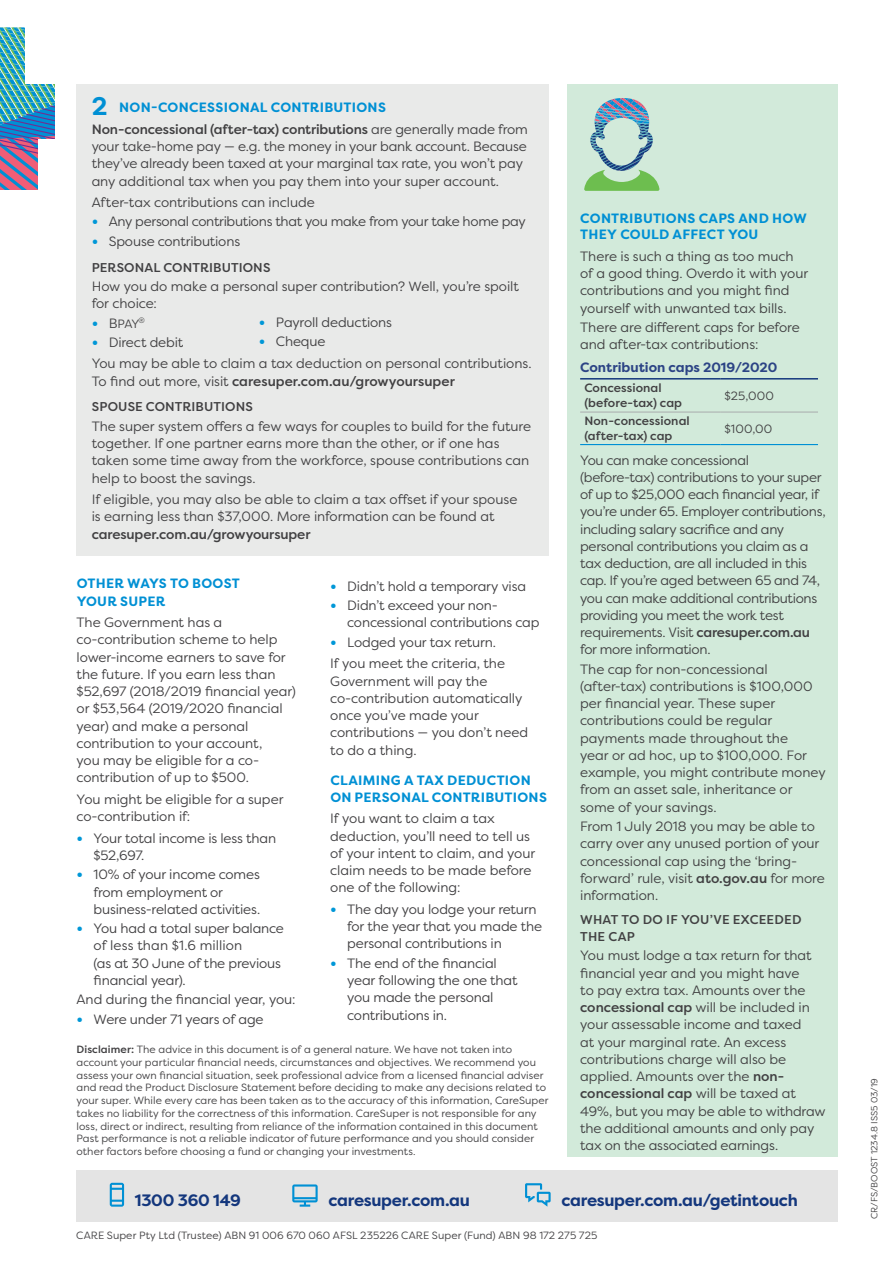
<style>
.page{position:relative;width:893px;height:1263px;background:#fff}
.page>*{position:absolute;margin:0;border:0;box-sizing:border-box;transform-origin:0 0}
.t1{font:700 16.5px "Filson Pro";letter-spacing:-.02em;color:#14377d}
.t2{font:13.5px/17.2px "Filson Pro";letter-spacing:-.01em;color:#414042}
.t3{font:500 13.5px/21.5px "Filson Pro";letter-spacing:-.01em;color:#414042}
.t4{font:700 13.5px/17.2px "Filson Pro";letter-spacing:.02em;color:#0090d4}
.t5{font:700 13.5px "Filson Pro";color:#2c4485}
.t6{font:500 12.75px/17.2px "Filson Pro";letter-spacing:.015em;color:#414042}
.t7{font:500 12px/15px "Filson Pro";letter-spacing:.005em;color:#414042}
.t8{font:12px "Filson Pro";letter-spacing:.01em;color:#414042}
.t9{font:10.5px/12.8px "Filson Pro";letter-spacing:.005em;color:#414042}
.t10{font:9px "Filson Pro";letter-spacing:.005em;color:#414042}
.s1{font-weight:700;font-size:25.5px;color:#0090d4}
.s2{font-weight:700;color:#0090d4}
.s3{font-weight:400}
.s4{font-weight:700;font-size:16.5px;color:#0097d7}
.s5{font-size:13.5px}
.s6{font-weight:500}
</style>
<div class="page">
<div style="left:77px;top:84px;width:472px;height:472px;background:#e9eae9"></div>
<svg style="left:0;top:27px;width:55px;height:163px"></svg>
<div style="left:25px;top:26px;width:61px;height:58px;background:#fff"></div>
<div style="left:38px;top:139px;width:37px;height:56px;background:#fff"></div>
<div style="left:567px;top:84px;width:270px;height:1073px;background:#d2eada"></div>
<div style="left:77px;top:1170px;width:761px;height:52px;background:#e4e4e4"></div>
<svg style="left:110px;top:1183px;width:14px;height:24px"></svg>
<svg style="left:292px;top:1184px;width:26px;height:23px"></svg>
<svg style="left:525px;top:1183px;width:26px;height:24px"></svg>
<hr style="left:580px;top:378px;width:140px;height:2px;background:#14377d">
<hr style="left:720px;top:378px;width:98px;height:2px;background:#14377d">
<hr style="left:580px;top:412px;width:140px;height:1px;background:#a9abac">
<hr style="left:720px;top:412px;width:98px;height:1px;background:#a9abac">
<hr style="left:580px;top:444px;width:140px;height:1px;background:#0090d4">
<hr style="left:720px;top:444px;width:98px;height:1px;background:#0090d4">
<img style="left:584px;top:98px;width:76px;height:93px">
<p class="t3" style="left:92px;top:97px;width:438px"><span class="s1">2</span> <span class="s2">NON-CONCESSIONAL CONTRIBUTIONS<br></span>Non-concessional (after-tax) contributions <span class="s3">are generally made from</span></p>
<p class="t2" style="left:92px;top:137px;width:437px">your take-home pay — e.g. the money in your bank account. Because they’ve already been taxed at your marginal tax rate, you won’t pay any additional tax when you pay them into your super account.</p>
<p class="t2" style="left:92px;top:193px;width:225px">After-tax contributions can include</p>
<p class="t2" style="left:92px;top:213px;width:436px"><span class="s4">•</span> Any personal contributions that you make from your take home pay</p>
<p class="t2" style="left:92px;top:232px;width:150px"><span class="s4">•</span> Spouse contributions</p>
<p class="t6" style="left:92px;top:258px;width:180px">PERSONAL CONTRIBUTIONS</p>
<p class="t2" style="left:92px;top:277px;width:429px">How you do make a personal super contribution? Well, you’re spoilt for choice:</p>
<p class="t8" style="left:92px;top:315px;width:55px"><span class="s4">•</span> <span class="s5">B</span>PAY<sup>®</sup></p>
<p class="t2" style="left:92px;top:331px;width:441px;line-height:21.5px"><span class="s4">•</span> Direct debit<br>You may be able to claim a tax deduction on personal contributions.</p>
<p class="t3" style="left:92px;top:370px;width:365px"><span class="s3">To find out more, visit</span> caresuper.com.au/growyoursuper</p>
<p class="t6" style="left:92px;top:398px;width:163px">SPOUSE CONTRIBUTIONS</p>
<p class="t2" style="left:92px;top:417px;width:441px">The super system offers a few ways for couples to build for the future together. If one partner earns more than the other, or if one has taken some time away from the workforce, spouse contributions can help to boost the savings.</p>
<p class="t2" style="left:92px;top:490px;width:427px">If eligible, you may also be able to claim a tax offset if your spouse is earning less than $37,000. More information can be found at</p>
<p class="t3" style="left:92px;top:524px;width:220px">caresuper.com.au/growyoursuper</p>
<p class="t2" style="left:330px;top:577px;width:197px"><span class="s4">•</span> Didn’t hold a temporary visa</p>
<p class="t2" style="left:347px;top:596px;width:194px;text-indent:-17px"><span class="s4">•</span> Didn’t exceed your non&shy;concessional contributions cap</p>
<p class="t2" style="left:330px;top:631px;width:176px;line-height:21.5px"><span class="s4">•</span> Lodged your tax return.<br>If you meet the criteria, the</p>
<p class="t2" style="left:330px;top:672px;width:199px">Government will pay the co-contribution automatically once you’ve made your contributions — you don’t need to do a thing.</p>
<p class="t4" style="left:330px;top:771px;width:218px">CLAIMING A TAX DEDUCTION<br>ON PERSONAL CONTRIBUTIONS</p>
<p class="t2" style="left:330px;top:810px;width:206px">If you want to claim a tax deduction, you’ll need to tell us of your intent to claim, and your claim needs to be made before one of the following:</p>
<p class="t2" style="left:347px;top:900px;width:196px;text-indent:-17px"><span class="s4">•</span> The day you lodge your return for the year that you made the personal contributions in</p>
<p class="t2" style="left:347px;top:954px;width:172px;text-indent:-17px"><span class="s4">•</span> The end of the financial year following the one that you made the personal contributions in.</p>
<p class="t4" style="left:580px;top:210px;width:228px;line-height:16.5px">CONTRIBUTIONS CAPS AND HOW<br>THEY COULD AFFECT YOU</p>
<p class="t2" style="left:580px;top:247px;width:230px">There is such a thing as too much of a good thing. Overdo it with your contributions and you might find yourself with unwanted tax bills.</p>
<p class="t2" style="left:580px;top:318px;width:221px">There are different caps for before and after-tax contributions:</p>
<p class="t5" style="left:580px;top:359px;width:199px">Contribution caps 2019/2020</p>
<p class="t7" style="left:584px;top:380px;width:99px">Concessional (before-tax) cap</p>
<p class="t8" style="left:724px;top:388px;width:51px">$25,000</p>
<p class="t7" style="left:584px;top:413px;width:107px">Non-concessional (after-tax) cap</p>
<p class="t8" style="left:724px;top:421px;width:49px">$100,00</p>
<p class="t2" style="left:580px;top:451px;width:247px">You can make concessional (before-tax) contributions to your super of up to $25,000 each financial year, if you’re under 65. Employer contributions, including salary sacrifice and any personal contributions you claim as a tax deduction, are all included in this cap. If you’re aged between 65 and 74, you can make additional contributions providing you meet the work test requirements. Visit <span class="s6">caresuper.com.au </span>for more information.</p>
<p class="t2" style="left:580px;top:660px;width:247px">The cap for non-concessional (after-tax) contributions is $100,000 per financial year. These super contributions could be regular payments made throughout the<br>year or ad hoc, up to $100,000. For example, you might contribute money from an asset sale, inheritance or some of your savings.</p>
<p class="t2" style="left:580px;top:817px;width:246px">From 1 July 2018 you may be able to carry over any unused portion of your concessional cap using the ‘bring&shy;forward’ rule, visit <span class="s6">ato.gov.au</span> for more information.</p>
<p class="t6" style="left:580px;top:910px;width:223px">WHAT TO DO IF YOU’VE EXCEEDED<br>THE CAP</p>
<p class="t2" style="left:580px;top:947px;width:247px">You must lodge a tax return for that financial year and you might have<br>to pay extra tax. Amounts over the <span class="s6">concessional cap</span> will be included in your assessable income and taxed<br>at your marginal rate. An excess contributions charge will also be applied. Amounts over the <span class="s6">non&shy;concessional cap</span> will be taxed at 49%, but you may be able to withdraw the additional amounts and only pay tax on the associated earnings.</p>
<p class="t2" style="left:259px;top:313px;width:135px"><span class="s4">•</span> Payroll deductions</p>
<p class="t2" style="left:259px;top:333px;width:68px"><span class="s4">•</span> Cheque</p>
<p class="t4" style="left:77px;top:575px;width:165px">OTHER WAYS TO BOOST<br>YOUR SUPER</p>
<p class="t2" style="left:77px;top:613px;width:221px">The Government has a co-contribution scheme to help lower-income earners to save for the future. If you earn less than $52,697 (2018/2019 financial year) or $53,564 (2019/2020 financial year) and make a personal contribution to your account,<br>you may be eligible for a co&shy;contribution of up to $500.</p>
<p class="t2" style="left:77px;top:790px;width:208px">You might be eligible for a super co-contribution if:</p>
<p class="t2" style="left:94px;top:829px;width:184px;text-indent:-17px"><span class="s4">•</span> Your total income is less than $52,697.</p>
<p class="t2" style="left:94px;top:865px;width:168px;text-indent:-17px"><span class="s4">•</span> 10% of your income comes from employment or business-related activities.</p>
<p class="t2" style="left:94px;top:919px;width:192px;text-indent:-17px"><span class="s4">•</span> You had a total super balance of less than $1.6 million<br>(as at 30 June of the previous financial year).</p>
<p class="t2" style="left:77px;top:990px;width:220px">And during the financial year, you:</p>
<p class="t2" style="left:77px;top:1010px;width:189px"><span class="s4">•</span> Were under 71 years of age</p>
<p class="t9" style="left:77px;top:1043px;width:473px"><span class="s6">Disclaimer:</span> The advice in this document is of a general nature. We have not taken into account your particular financial needs, circumstances and objectives. We recommend you assess your own financial situation, seek professional advice from a licensed financial adviser and read the Product Disclosure Statement before deciding to make any decisions related to your super. While every care has been taken as to the accuracy of this information, CareSuper takes no liability for the correctness of this information. CareSuper is not responsible for any loss, direct or indirect, resulting from reliance of the information contained in this document Past performance is not a reliable indicator of future performance and you should consider other factors before choosing a fund or changing your investments.</p>
<p class="t1" style="left:135px;top:1190px;width:107px">1300 360 149</p>
<p class="t1" style="left:328px;top:1190px;width:143px">caresuper.com.au</p>
<p class="t1" style="left:561px;top:1190px;width:238px">caresuper.com.au/getintouch</p>
<p class="t9" style="left:76px;top:1229px;width:523px">CARE Super Pty Ltd (Trustee) ABN 91 006 670 060 AFSL 235226 CARE Super (Fund) ABN 98 172 275 725</p>
<p class="t10" style="left:868px;top:1219px;width:143px;rotate:-90deg">CR/FS/BOOST 1234.8 ISS5 03/19</p>
</div>
